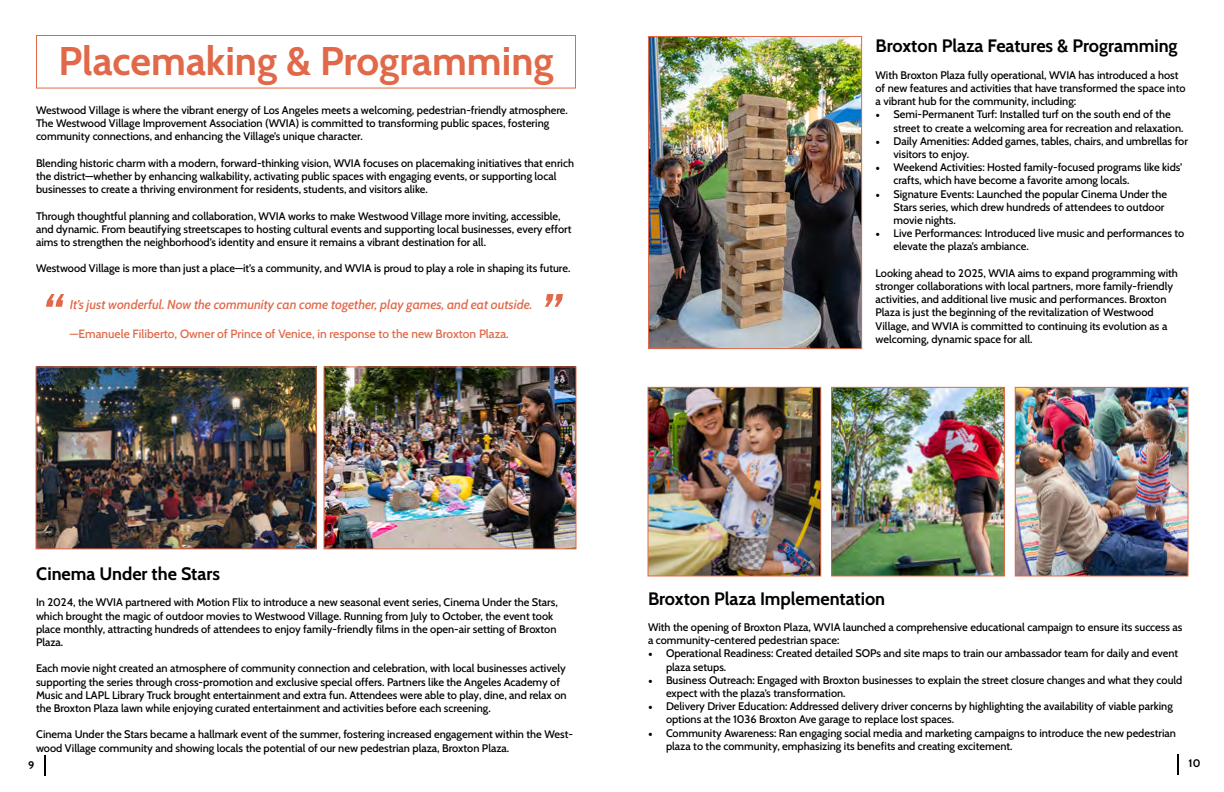
<style>
.page{position:relative;width:1224px;height:792px;background:#fff}
.page>*{position:absolute;margin:0;border:0;box-sizing:border-box;transform-origin:0 0}
.t1{font:italic 500 55.2px "Cabin";color:#e16949}
.t2{font:700 40px "Cabin";color:#e16949}
.t3{font:700 18px "Cabin";color:#000}
.t4{font:italic 500 13px "Cabin";color:#e16949}
.t5{font:500 12px "Cabin";color:#e16949}
.t6{font:500 11px/13.2px "Cabin";color:#000}
.t7{font:700 11px "Cabin";color:#000}
.s1{font-family:"Minion Pro";font-weight:400;font-size:12px}
</style>
<div class="page">
<svg style="left:44px;top:755px;width:1px;height:21px"></svg>
<svg style="left:1178px;top:755px;width:1px;height:20px"></svg>
<div style="left:36px;top:35px;width:540px;height:54px;border:1px solid #e16949"></div>
<img style="left:1017px;top:389px;width:169px;height:185px">
<div style="left:1015px;top:387px;width:173px;height:189px;border:1px solid #e16949"></div>
<img style="left:833px;top:389px;width:170px;height:185px">
<div style="left:831px;top:387px;width:174px;height:189px;border:1px solid #e16949"></div>
<img style="left:38px;top:368px;width:277px;height:179px">
<div style="left:36px;top:366px;width:281px;height:183px;border:1px solid #e16949"></div>
<img style="left:650px;top:389px;width:169px;height:185px">
<div style="left:648px;top:387px;width:173px;height:189px;border:1px solid #e16949"></div>
<img style="left:326px;top:368px;width:248px;height:179px">
<div style="left:324px;top:366px;width:252px;height:183px;border:1px solid #e16949"></div>
<img style="left:650px;top:38px;width:210px;height:309px">
<div style="left:648px;top:36px;width:214px;height:313px;border:1px solid #e16949"></div>
<h2 class="t2" style="left:59px;top:29px;width:496px">Placemaking &amp; Programming</h2>
<p class="t6" style="left:36px;top:103px;width:533px">Westwood Village is where the vibrant energy of Los Angeles meets a welcoming, pedestrian-friendly atmosphere.<br>The Westwood Village Improvement Association (WVIA) is committed to transforming public spaces, fostering community connections, and enhancing the Village’s unique character.</p>
<p class="t6" style="left:36px;top:156px;width:540px">Blending historic charm with a modern, forward-thinking vision, WVIA focuses on placemaking initiatives that enrich the district—whether by enhancing walkability, activating public spaces with engaging events, or supporting local businesses to create a thriving environment for residents, students, and visitors alike.</p>
<p class="t6" style="left:36px;top:208px;width:537px">Through thoughtful planning and collaboration, WVIA works to make Westwood Village more inviting, accessible, and dynamic. From beautifying streetscapes to hosting cultural events and supporting local businesses, every effort aims to strengthen the neighborhood’s identity and ensure it remains a vibrant destination for all.</p>
<p class="t6" style="left:36px;top:261px;width:536px">Westwood Village is more than just a place—it’s a community, and WVIA is proud to play a role in shaping its future.</p>
<h1 class="t1" style="left:42px;top:270px;width:22px">“</h1>
<p class="t4" style="left:70px;top:294px;width:464px">It’s just wonderful. Now the community can come together, play games, and eat outside.</p>
<p class="t5" style="left:70px;top:324px;width:440px">—Emanuele Filiberto, Owner of Prince of Venice, in response to the new Broxton Plaza.</p>
<h1 class="t1" style="left:567px;top:331px;width:22px;rotate:-180deg">“</h1>
<h3 class="t3" style="left:876px;top:32px;width:304px">Broxton Plaza Features &amp; Programming</h3>
<p class="t6" style="left:876px;top:68px;width:312px">With Broxton Plaza fully operational, WVIA has introduced a host of new features and activities that have transformed the space into a vibrant hub for the community, including:</p>
<p class="t6" style="left:894px;top:107px;width:292px;text-indent:-18px"><span class="s1">•</span> Semi-Permanent Turf: Installed turf on the south end of the street to create a welcoming area for recreation and relaxation.</p>
<p class="t6" style="left:894px;top:134px;width:296px;text-indent:-18px"><span class="s1">•</span> Daily Amenities: Added games, tables, chairs, and umbrellas for visitors to enjoy.</p>
<p class="t6" style="left:894px;top:160px;width:290px;text-indent:-18px"><span class="s1">•</span> Weekend Activities: Hosted family-focused programs like kids’ crafts, which have become a favorite among locals.</p>
<p class="t6" style="left:894px;top:186px;width:275px;text-indent:-18px"><span class="s1">•</span> Signature Events: Launched the popular Cinema Under the<br>Stars series, which drew hundreds of attendees to outdoor movie nights.</p>
<p class="t6" style="left:894px;top:226px;width:292px;text-indent:-18px"><span class="s1">•</span> Live Performances: Introduced live music and performances to elevate the plaza’s ambiance.</p>
<p class="t6" style="left:876px;top:266px;width:304px">Looking ahead to 2025, WVIA aims to expand programming with stronger collaborations with local partners, more family-friendly activities, and additional live music and performances. Broxton Plaza is just the beginning of the revitalization of Westwood Village, and WVIA is committed to continuing its evolution as a welcoming, dynamic space for all.</p>
<h3 class="t3" style="left:36px;top:560px;width:186px">Cinema Under the Stars</h3>
<p class="t6" style="left:36px;top:595px;width:523px">In 2024, the WVIA partnered with Motion Flix to introduce a new seasonal event series, Cinema Under the Stars, which brought the magic of outdoor movies to Westwood Village. Running from July to October, the event took place monthly, attracting hundreds of attendees to enjoy family-friendly films in the open-air setting of Broxton Plaza.</p>
<p class="t6" style="left:36px;top:661px;width:532px">Each movie night created an atmosphere of community connection and celebration, with local businesses actively supporting the series through cross-promotion and exclusive special offers. Partners like the Angeles Academy of Music and LAPL Library Truck brought entertainment and extra fun. Attendees were able to play, dine, and relax on the Broxton Plaza lawn while enjoying curated entertainment and activities before each screening.</p>
<p class="t6" style="left:36px;top:727px;width:539px">Cinema Under the Stars became a hallmark event of the summer, fostering increased engagement within the West&shy;wood Village community and showing locals the potential of our new pedestrian plaza, Broxton Plaza.</p>
<h3 class="t3" style="left:648px;top:584px;width:239px">Broxton Plaza Implementation</h3>
<p class="t6" style="left:648px;top:620px;width:536px">With the opening of Broxton Plaza, WVIA launched a comprehensive educational campaign to ensure its success as a community-centered pedestrian space:</p>
<p class="t6" style="left:666px;top:646px;width:514px;text-indent:-18px"><span class="s1">•</span> Operational Readiness: Created detailed SOPs and site maps to train our ambassador team for daily and event plaza setups.</p>
<p class="t6" style="left:666px;top:673px;width:518px;text-indent:-18px"><span class="s1">•</span> Business Outreach: Engaged with Broxton businesses to explain the street closure changes and what they could expect with the plaza’s transformation.</p>
<p class="t6" style="left:666px;top:699px;width:508px;text-indent:-18px"><span class="s1">•</span> Delivery Driver Education: Addressed delivery driver concerns by highlighting the availability of viable parking options at the 1036 Broxton Ave garage to replace lost spaces.</p>
<p class="t6" style="left:666px;top:726px;width:511px;text-indent:-18px"><span class="s1">•</span> Community Awareness: Ran engaging social media and marketing campaigns to introduce the new pedestrian plaza to the community, emphasizing its benefits and creating excitement.</p>
<p class="t7" style="left:28px;top:756px;width:8px">9</p>
<p class="t7" style="left:1189px;top:755px;width:13px">10</p>
</div>
